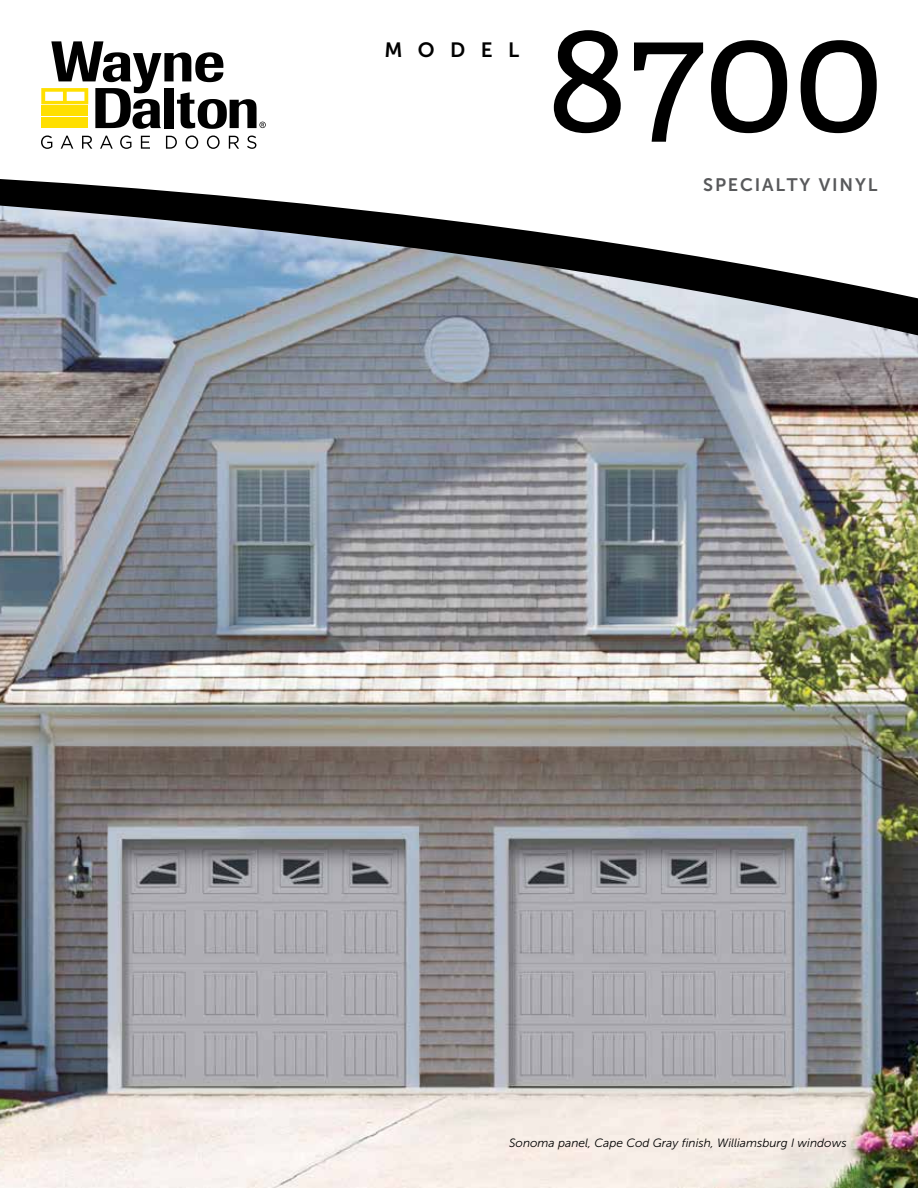
<style>
.page{position:relative;width:918px;height:1188px;background:#fff}
.page>*{position:absolute;margin:0;border:0;box-sizing:border-box;transform-origin:0 0}
.t1{font:156px "Adelle PE";color:#000}
.t2{font:20.7px "Museo Sans 700";letter-spacing:.75em;color:#000}
.t3{font:18px "Museo Sans 700";letter-spacing:.1em;color:#58595b}
.t4{font:italic 12px "Museo Sans 300";color:#000}
</style>
<div class="page">
<img style="left:0;top:370px;width:918px;height:818px">
<svg style="left:41px;top:135px;width:11px;height:14px"></svg>
<svg style="left:61px;top:136px;width:12px;height:13px"></svg>
<svg style="left:82px;top:136px;width:10px;height:13px"></svg>
<svg style="left:100px;top:136px;width:13px;height:13px"></svg>
<svg style="left:120px;top:135px;width:11px;height:14px"></svg>
<svg style="left:141px;top:136px;width:9px;height:13px"></svg>
<svg style="left:166px;top:136px;width:11px;height:13px"></svg>
<svg style="left:186px;top:135px;width:12px;height:14px"></svg>
<svg style="left:207px;top:135px;width:13px;height:14px"></svg>
<svg style="left:229px;top:136px;width:10px;height:13px"></svg>
<svg style="left:247px;top:136px;width:9px;height:13px"></svg>
<svg style="left:41px;top:41px;width:225px;height:88px"></svg>
<svg style="left:0;top:179px;width:918px;height:191px"></svg>
<h2 class="t2" style="left:384px;top:38px;width:137px">MODEL</h2>
<h1 class="t1" style="left:548px;top:-38px;width:337px">8700</h1>
<h3 class="t3" style="left:703px;top:175px;width:176px">SPECIALTY VINYL</h3>
<p class="t4" style="left:509px;top:1136px;width:339px">Sonoma panel, Cape Cod Gray finish, Williamsburg I windows</p>
</div>
